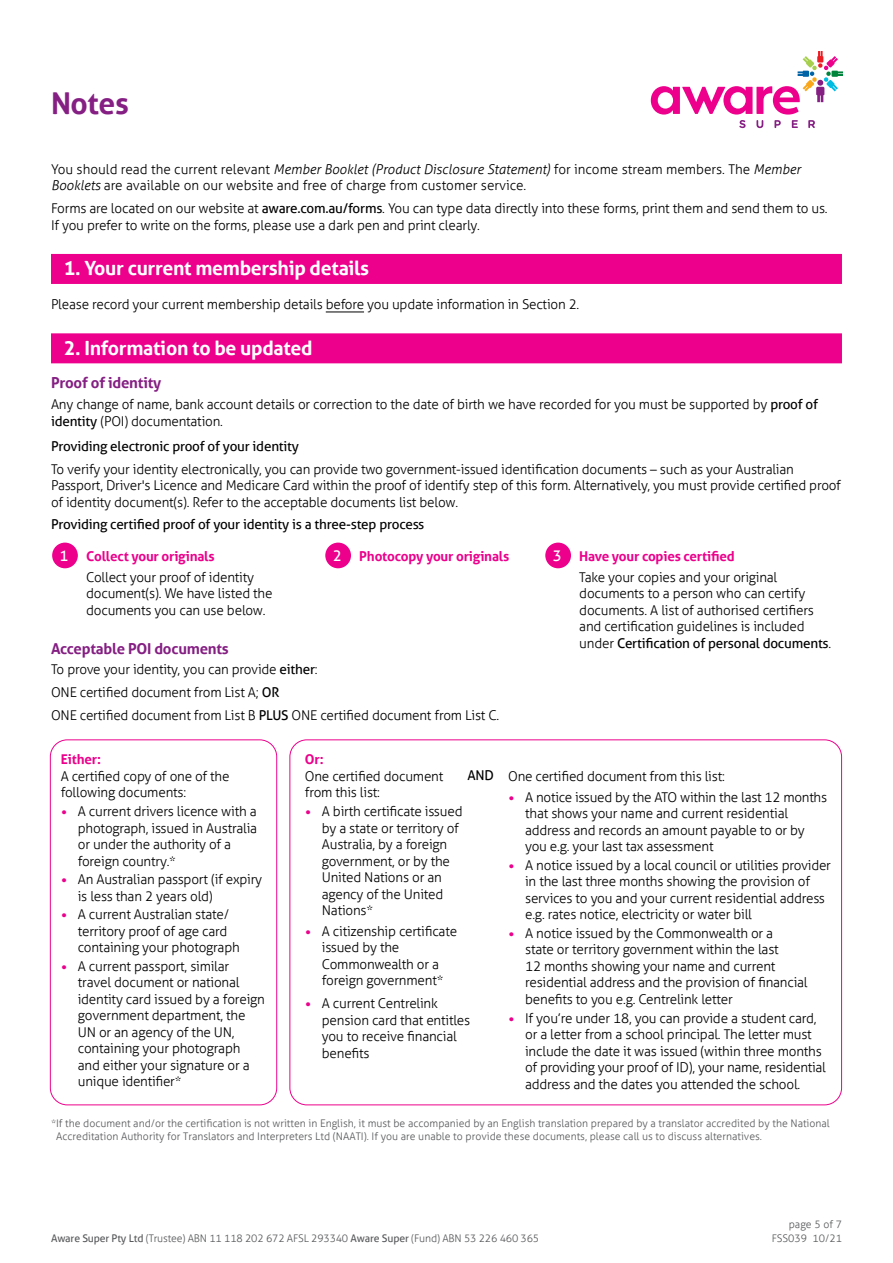
<style>
.page{position:relative;width:893px;height:1263px;background:#fff}
.page>*{position:absolute;margin:0;border:0;box-sizing:border-box;transform-origin:0 0}
.t1{font:700 30px "Aller";letter-spacing:-.015em;color:#851f83}
.t2{font:700 19.5px "Aller";letter-spacing:-.015em;color:#fff}
.t3{font:700 15px "Aller";letter-spacing:-.015em;color:#851f83}
.t4{font:300 13.5px/16.5px "Aller";letter-spacing:-.015em;color:#000}
.t5{font:13.5px "Aller";letter-spacing:-.015em;color:#000}
.t6{font:700 13.5px "Aller";letter-spacing:-.015em;color:#ec008c}
.t7{font:300 10.5px/13.5px "Aller";color:#58595b;text-align:right}
.s1{font-style:italic}
.s2{font-weight:400}
.s3{font-weight:400;font-size:15px;color:#fff}
.s4{font-weight:700;color:#ec008c}
.s5{font-size:18px;color:#ec008c}
</style>
<div class="page">
<svg style="left:651px;top:51px;width:192px;height:77px"></svg>
<div style="left:51px;top:254px;width:791px;height:30px;background:#ec008c"></div>
<hr style="left:326px;top:312px;width:38px;height:1px;background:#000">
<div style="left:51px;top:333px;width:791px;height:30px;background:#ec008c"></div>
<div style="left:52px;top:543px;width:26px;height:25px;background:#ec008c;border-radius:50%"></div>
<div style="left:325px;top:543px;width:26px;height:25px;background:#ec008c;border-radius:50%"></div>
<div style="left:545px;top:543px;width:26px;height:25px;background:#ec008c;border-radius:50%"></div>
<div style="left:50px;top:739px;width:227px;height:366px;border:1px solid #ec008c;border-radius:17px"></div>
<h1 class="t1" style="left:51px;top:84px;width:79px">Notes</h1>
<p class="t4" style="left:51px;top:161px;width:751px">You should read the current relevant <span class="s1">Member Booklet (Product Disclosure Statement)</span> for income stream members. The <span class="s1">Member<br>Booklets</span> are available on our website and free of charge from customer service.</p>
<p class="t4" style="left:51px;top:200px;width:778px">Forms are located on our website at <span class="s2">aware.com.au/forms</span>. You can type data directly into these forms, print them and send them to us.<br>If you prefer to write on the forms, please use a dark pen and print clearly.</p>
<h2 class="t2" style="left:64px;top:256px;width:307px">1. Your current membership details</h2>
<p class="t4" style="left:51px;top:296px;width:530px">Please record your current membership details before you update information in Section 2.</p>
<h2 class="t2" style="left:64px;top:336px;width:250px">2. Information to be updated</h2>
<p class="t3" style="left:51px;top:374px;width:112px">Proof of identity</p>
<p class="t4" style="left:51px;top:396px;width:769px">Any change of name, bank account details or correction to the date of birth we have recorded for you must be supported by <span class="s2">proof of identity</span> (POI) documentation.</p>
<p class="t5" style="left:51px;top:438px;width:249px">Providing electronic proof of your identity</p>
<p class="t4" style="left:51px;top:460px;width:791px">To verify your identity electronically, you can provide two government-issued identification documents – such as your Australian<br>Passport, Driver's Licence and Medicare Card within the proof of identify step of this form. Alternatively, you must provide certified proof of identity document(s). Refer to the acceptable documents list below.</p>
<p class="t5" style="left:51px;top:516px;width:375px">Providing certified proof of your identity is a three-step process</p>
<p class="t6" style="left:333px;top:548px;width:178px"><span class="s3">2</span> Photocopy your originals</p>
<p class="t4" style="left:579px;top:546px;width:200px;line-height:20.7px;text-indent:-27px"><span class="s3">3</span> <span class="s4">Have your copies certified<br></span>Take your copies and your original</p>
<p class="t4" style="left:579px;top:585px;width:254px">documents to a person who can certify documents. A list of authorised certifiers and certification guidelines is included under <span class="s2">Certification of personal documents</span>.</p>
<p class="t4" style="left:86px;top:546px;width:169px;line-height:20.7px;text-indent:-27px"><span class="s3">1</span> <span class="s4">Collect your originals<br></span>Collect your proof of identity</p>
<p class="t4" style="left:86px;top:585px;width:188px">document(s). We have listed the documents you can use below.</p>
<p class="t3" style="left:51px;top:639px;width:179px">Acceptable POI documents</p>
<p class="t4" style="left:51px;top:658px;width:450px;line-height:23px">To prove your identity, you can provide <span class="s2">either</span>:<br>ONE certified document from List A; <span class="s2">OR<br></span>ONE certified document from List B <span class="s2">PLUS</span> ONE certified document from List C.</p>
<p class="t6" style="left:61px;top:751px;width:42px">Either:</p>
<p class="t6" style="left:305px;top:751px;width:20px">Or:</p>
<p class="t4" style="left:61px;top:768px;width:170px">A certified copy of one of the following documents:</p>
<p class="t4" style="left:78px;top:803px;width:181px;text-indent:-17px"><span class="s5">•</span> A current drivers licence with a photograph, issued in Australia or under the authority of a foreign country.*</p>
<p class="t4" style="left:78px;top:871px;width:186px;text-indent:-17px"><span class="s5">•</span> An Australian passport (if expiry is less than 2 years old)</p>
<p class="t4" style="left:78px;top:906px;width:164px;text-indent:-17px"><span class="s5">•</span> A current Australian state/ territory proof of age card containing your photograph</p>
<p class="t4" style="left:78px;top:958px;width:189px;text-indent:-17px"><span class="s5">•</span> A current passport, similar travel document or national identity card issued by a foreign government department, the<br>UN or an agency of the UN, containing your photograph and either your signature or a unique identifier*</p>
<p class="t5" style="left:467px;top:767px;width:28px">AND</p>
<p class="t4" style="left:305px;top:768px;width:140px">One certified document from this list:</p>
<p class="t4" style="left:322px;top:803px;width:142px;text-indent:-17px"><span class="s5">•</span> A birth certificate issued by a state or territory of<br>Australia, by a foreign government, or by the<br>United Nations or an agency of the United<br>Nations*</p>
<p class="t4" style="left:322px;top:923px;width:137px;text-indent:-17px"><span class="s5">•</span> A citizenship certificate issued by the<br>Commonwealth or a foreign government*</p>
<p class="t4" style="left:322px;top:995px;width:150px;text-indent:-17px"><span class="s5">•</span> A current Centrelink pension card that entitles you to receive financial benefits</p>
<p class="t4" style="left:508px;top:768px;width:218px">One certified document from this list:</p>
<p class="t4" style="left:525px;top:789px;width:304px;text-indent:-17px"><span class="s5">•</span> A notice issued by the ATO within the last 12 months that shows your name and current residential address and records an amount payable to or by you e.g. your last tax assessment</p>
<p class="t4" style="left:525px;top:857px;width:307px;text-indent:-17px"><span class="s5">•</span> A notice issued by a local council or utilities provider in the last three months showing the provision of services to you and your current residential address e.g. rates notice, electricity or water bill</p>
<p class="t4" style="left:525px;top:925px;width:284px;text-indent:-17px"><span class="s5">•</span> A notice issued by the Commonwealth or a<br>state or territory government within the last<br>12 months showing your name and current residential address and the provision of financial benefits to you e.g. Centrelink letter</p>
<p class="t4" style="left:525px;top:1009px;width:302px;text-indent:-17px"><span class="s5">•</span> If you’re under 18, you can provide a student card, or a letter from a school principal. The letter must include the date it was issued (within three months of providing your proof of ID), your name, residential address and the dates you attended the school.</p>
<p class="t7" style="left:56px;top:1117px;width:775px;line-height:12.8px;text-align:left;text-indent:-5px">*If the document and/or the certification is not written in English, it must be accompanied by an English translation prepared by a translator accredited by the National<br>Accreditation Authority for Translators and Interpreters Ltd (NAATI). If you are unable to provide these documents, please call us to discuss alternatives.</p>
<p class="t7" style="left:51px;top:1231px;width:490px"><span class="s2">Aware Super Pty Ltd</span> (Trustee) ABN 11 118 202 672 AFSL 293340 <span class="s2">Aware Super</span> (Fund) ABN 53 226 460 365</p>
<p class="t7" style="left:772px;top:1218px;width:72px">page 5 of 7<br>FSS039 10/21</p>
</div>
